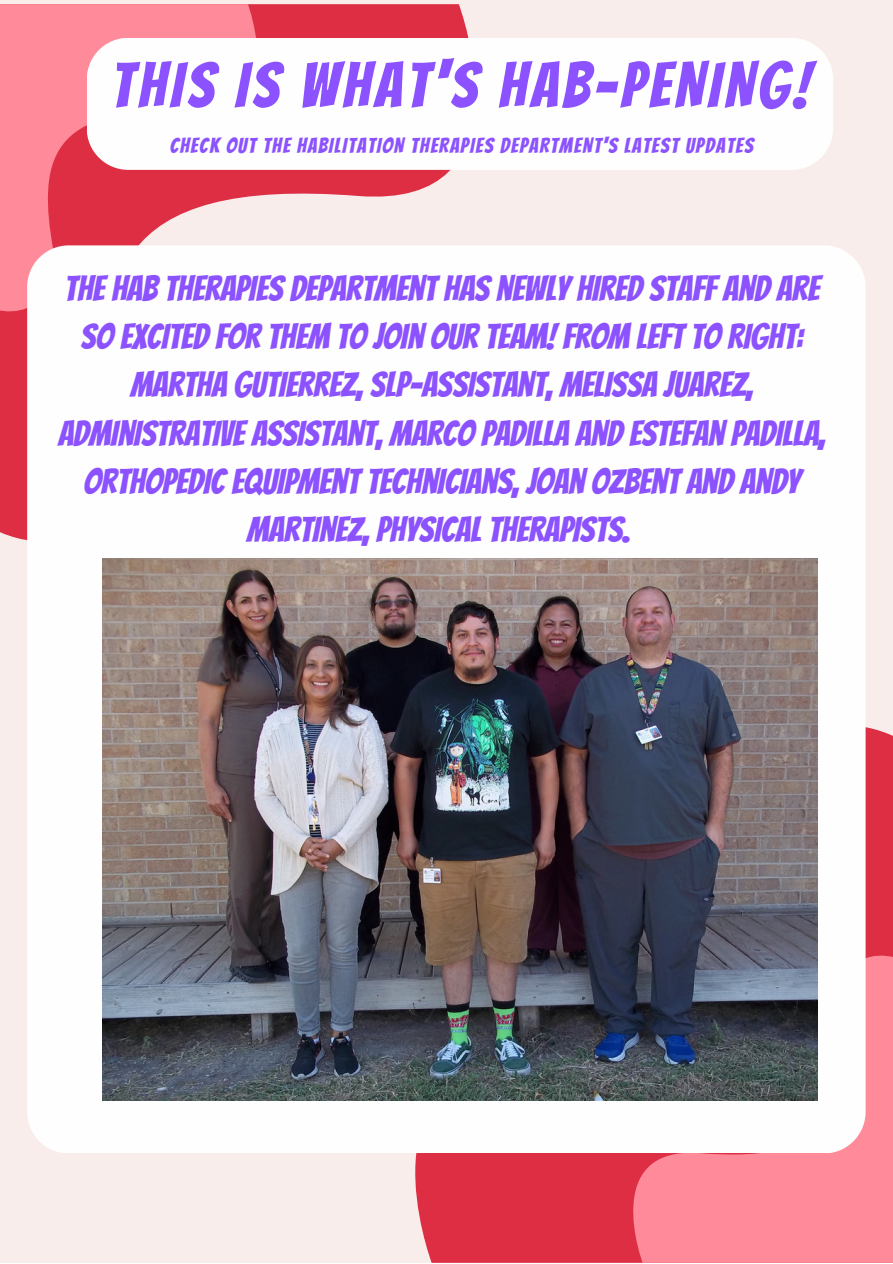
<style>
.page{position:relative;width:893px;height:1264px;background:#fff}
.page>*{position:absolute;margin:0;border:0;box-sizing:border-box;transform-origin:0 0}
.t1{font:63px "Bangers";letter-spacing:.07em;color:#8c52ff}
.t2{font:35.25px/48.3px "Bangers";color:#8c52ff;text-align:center}
.t3{font:21px "Bangers";letter-spacing:.07em;color:#8c52ff}
</style>
<div class="page">
<div style="left:0;top:0;width:892px;height:1262px;background:#f8edeb"></div>
<div style="left:415px;top:727px;width:477px;height:535px;background:#dd2e44"></div>
<svg style="left:599px;top:933px;width:293px;height:329px;background:#fa8191"></svg>
<svg style="left:0;top:4px;width:469px;height:537px;fill:#dd2e44"></svg>
<svg style="left:0;top:4px;width:291px;height:330px;background:#f27786"></svg>
<div style="left:87px;top:38px;width:746px;height:132px;background:#fdfefd;border-radius:42px"></div>
<div style="left:27px;top:245px;width:838px;height:908px;background:#fdfefd;border-radius:42px"></div>
<img style="left:103px;top:558px;width:714px;height:542px">
<p class="t1" style="left:110px;top:52px;width:700px">THIS IS WHAT'S HAB-PENING!</p>
<p class="t3" style="left:170px;top:134px;width:585px">CHECK OUT THE HABILITATION THERAPIES DEPARTMENT'S LATEST UPDATES</p>
<p class="t2" style="left:58px;top:264px;width:768px">THE HAB THERAPIES DEPARTMENT HAS NEWLY HIRED STAFF AND ARE SO EXCITED FOR THEM TO JOIN OUR TEAM! FROM LEFT TO RIGHT:<br>MARTHA GUTIERREZ, SLP-ASSISTANT, MELISSA JUAREZ, ADMINISTRATIVE ASSISTANT, MARCO PADILLA AND ESTEFAN PADILLA, ORTHOPEDIC EQUIPMENT TECHNICIANS, JOAN OZBENT AND ANDY MARTINEZ, PHYSICAL THERAPISTS.</p>
</div>
